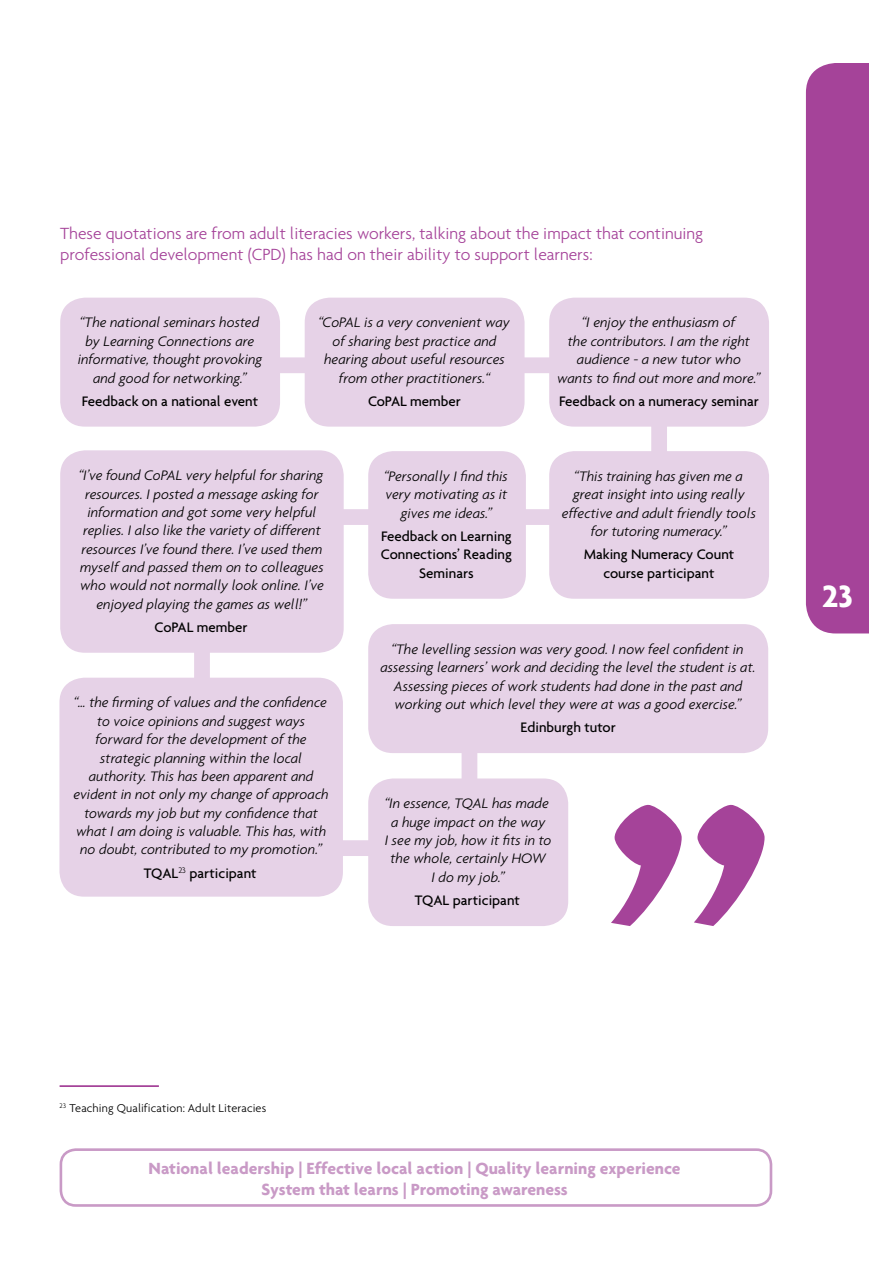
<style>
.page{position:relative;width:869px;height:1265px;background:#fff}
.page>*{position:absolute;margin:0;border:0;box-sizing:border-box;transform-origin:0 0}
.t1{font:700 33.25px "Agenda";color:#fff}
.t2{font:300 17.5px/21px "Agenda";color:#a54399}
.t3{font:700 17.5px/21px "Agenda";color:#c99ac6;text-align:center}
.t4{font:italic 300 14.88px/18.4px "Agenda";color:#000;text-align:center}
.t5{font:500 14.88px/18.4px "Agenda";color:#000;text-align:center}
.t6{font:300 12.25px "Agenda";letter-spacing:.01em;color:#000}
</style>
<div class="page">
<div style="left:805px;top:63px;width:63px;height:570px;background:#a54399"></div>
<div style="left:60px;top:1148px;width:712px;height:59px;border:3px solid #c99ac6;border-radius:15px"></div>
<svg style="left:611px;top:805px;width:153px;height:121px"></svg>
<div style="left:60px;top:298px;width:220px;height:129px;background:#e6d2e7;border-radius:25px"></div>
<div style="left:60px;top:450px;width:283px;height:203px;background:#e6d2e7;border-radius:25px"></div>
<div style="left:59px;top:678px;width:284px;height:219px;background:#e6d2e7;border-radius:25px"></div>
<div style="left:304px;top:298px;width:220px;height:129px;background:#e6d2e7;border-radius:25px"></div>
<div style="left:368px;top:451px;width:157px;height:148px;background:#e6d2e7;border-radius:25px"></div>
<div style="left:549px;top:451px;width:219px;height:148px;background:#e6d2e7;border-radius:25px"></div>
<div style="left:368px;top:624px;width:399px;height:129px;background:#e6d2e7;border-radius:25px"></div>
<div style="left:368px;top:778px;width:200px;height:148px;background:#e6d2e7;border-radius:25px"></div>
<div style="left:549px;top:298px;width:219px;height:129px;background:#e6d2e7;border-radius:25px"></div>
<div style="left:513px;top:509px;width:46px;height:16px;background:#e6d2e7"></div>
<div style="left:330px;top:509px;width:45px;height:16px;background:#e6d2e7"></div>
<div style="left:330px;top:840px;width:45px;height:16px;background:#e6d2e7"></div>
<div style="left:194px;top:637px;width:16px;height:54px;background:#e6d2e7"></div>
<div style="left:461px;top:740px;width:16px;height:45px;background:#e6d2e7"></div>
<div style="left:271px;top:357px;width:45px;height:16px;background:#e6d2e7"></div>
<div style="left:514px;top:357px;width:45px;height:16px;background:#e6d2e7"></div>
<div style="left:651px;top:419px;width:15px;height:39px;background:#e6d2e7"></div>
<hr style="left:60px;top:1085px;width:99px;height:2px;background:#a54399">
<p class="t2" style="left:60px;top:223px;width:644px">These quotations are from adult literacies workers, talking about the impact that continuing professional development (CPD) has had on their ability to support learners:</p>
<p class="t4" style="left:78px;top:313px;width:186px">“The national seminars hosted by Learning Connections are informative, thought provoking and good for networking.”</p>
<p class="t5" style="left:82px;top:392px;width:178px">Feedback on a national event</p>
<p class="t4" style="left:318px;top:313px;width:193px">“CoPAL is a very convenient way of sharing best practice and hearing about useful resources from other practitioners.“</p>
<p class="t5" style="left:368px;top:392px;width:94px">CoPAL member</p>
<p class="t4" style="left:78px;top:466px;width:247px">“I’ve found CoPAL very helpful for sharing resources. I posted a message asking for information and got some very helpful replies. I also like the variety of different resources I’ve found there. I’ve used them myself and passed them on to colleagues who would not normally look online. I’ve enjoyed playing the games as well!”</p>
<p class="t5" style="left:154px;top:618px;width:94px">CoPAL member</p>
<p class="t4" style="left:383px;top:467px;width:125px">“Personally I find this very motivating as it gives me ideas.”</p>
<p class="t5" style="left:381px;top:527px;width:132px">Feedback on Learning<br>Connections’ Reading<br>Seminars</p>
<p class="t4" style="left:557px;top:313px;width:205px">“I enjoy the enthusiasm of<br>the contributors. I am the right audience - a new tutor who<br>wants to find out more and more.”</p>
<p class="t5" style="left:558px;top:392px;width:201px">Feedback on a numeracy seminar</p>
<p class="t4" style="left:561px;top:467px;width:195px">“This training has given me a great insight into using really effective and adult friendly tools for tutoring numeracy.”</p>
<p class="t5" style="left:583px;top:545px;width:152px">Making Numeracy Count course participant</p>
<p class="t4" style="left:73px;top:693px;width:257px">“… the firming of values and the confidence to voice opinions and suggest ways forward for the development of the strategic planning within the local authority. This has been apparent and evident in not only my change of approach towards my job but my confidence that what I am doing is valuable. This has, with no doubt, contributed to my promotion.”</p>
<p class="t5" style="left:144px;top:863px;width:114px">TQAL<sup>23</sup> participant</p>
<p class="t4" style="left:380px;top:640px;width:376px">“The levelling session was very good. I now feel confident in assessing learners’ work and deciding the level the student is at.<br>Assessing pieces of work students had done in the past and working out which level they were at was a good exercise.”</p>
<p class="t5" style="left:520px;top:718px;width:97px">Edinburgh tutor</p>
<p class="t4" style="left:384px;top:794px;width:169px">“In essence, TQAL has made a huge impact on the way<br>I see my job, how it fits in to the whole, certainly HOW<br>I do my job.”</p>
<p class="t5" style="left:415px;top:891px;width:106px">TQAL participant</p>
<h1 class="t1" style="left:821px;top:576px;width:32px">23</h1>
<p class="t6" style="left:60px;top:1101px;width:208px"><sup>23</sup> Teaching Qualification: Adult Literacies</p>
<p class="t3" style="left:148px;top:1157px;width:533px">National leadership | Effective local action | Quality learning experience<br>System that learns | Promoting awareness</p>
</div>
